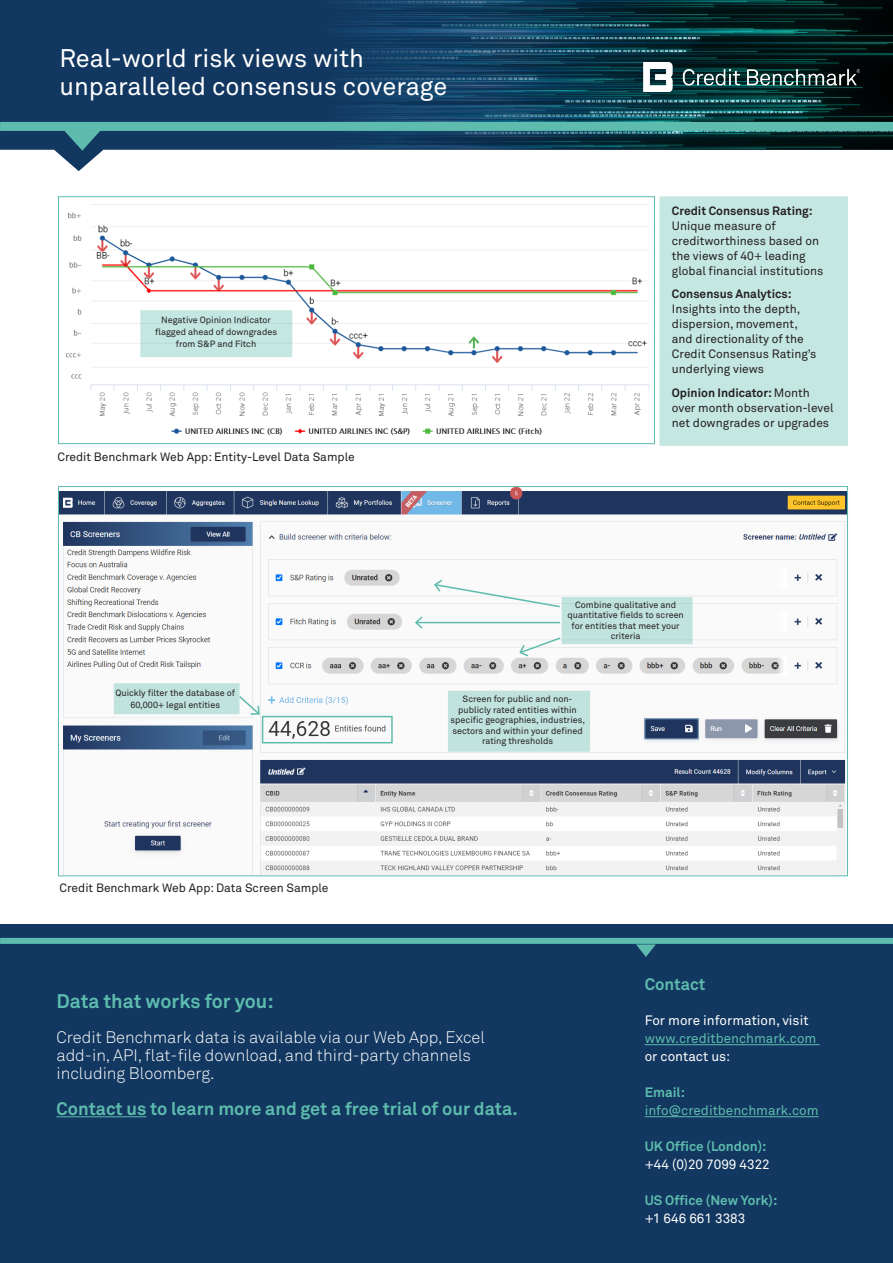
<style>
.page{position:relative;width:893px;height:1263px;background:#fff}
.page>*{position:absolute;margin:0;border:0;box-sizing:border-box;transform-origin:0 0}
.t1{font:25.2px/27.2px "Akkurat Pro";color:#fff}
.Subtitles{font:700 19.5px "Akkurat Pro";color:#5dbcad}
.Body_Copy{font:700 18px "Akkurat Pro";color:#5dbcad}
.Body_Copy-2{font:16.5px/18px "Akkurat Light Pro";color:#fff}
.Subtitles-2{font:700 16.5px "Akkurat Pro";color:#5dbcad}
.Body_Copy-3{font:13.5px/18px "Akkurat Pro";color:#fff}
.Body_Copy-4{font:700 13.5px "Akkurat Pro";color:#5dbcad}
.Body_Copy-5{font:13.5px "Akkurat Pro";color:#5dbcad}
.Sub_Sub_Titles{font:12px/15px "Akkurat Pro";color:#231f20}
.Body_Copy-6{font:12px "Akkurat Pro";color:#231f20}
.Sub_Sub_Titles-2{font:9px/10.5px "Akkurat Pro";color:#231f20;text-align:center}
.s1{font-weight:700}
.s2{color:#5dbcad}
</style>
<div class="page">
<img style="left:65px;top:204px;width:585px;height:231px">
<div style="left:58px;top:196px;width:597px;height:248px;border:1px solid #5dbcad"></div>
<div style="left:0;top:924px;width:893px;height:339px;background:#123760"></div>
<hr style="left:56px;top:1116px;width:90px;height:1px;background:#5dbcad">
<hr style="left:645px;top:1044px;width:174px;height:1px;background:#5dbcad">
<hr style="left:645px;top:1116px;width:174px;height:1px;background:#5dbcad">
<div style="left:0;top:938px;width:893px;height:6px;background:#5dbcad"></div>
<svg style="left:636px;top:944px;width:20px;height:13px"></svg>
<svg style="left:0;top:0;width:246px;height:171px;background:#2e4f73"></svg>
<img style="left:246px;top:0;width:647px;height:150px">
<div style="left:0;top:122px;width:893px;height:9px;background:#5dbcad"></div>
<svg style="left:64px;top:131px;width:37px;height:20px"></svg>
<img style="left:644px;top:63px;width:216px;height:29px">
<img style="left:60px;top:488px;width:786px;height:386px">
<div style="left:659px;top:196px;width:189px;height:250px;background:#c5e7e1"></div>
<svg style="left:238px;top:694px;width:23px;height:22px"></svg>
<div style="left:140px;top:310px;width:152px;height:47px;background:#c5e7e1"></div>
<div style="left:114px;top:683px;width:126px;height:31px;background:#c1e3de"></div>
<div style="left:262px;top:716px;width:131px;height:27px;border:2px solid #5dbcad"></div>
<div style="left:562px;top:597px;width:131px;height:47px;background:#c1e3de"></div>
<div style="left:448px;top:691px;width:142px;height:61px;background:#c1e3de"></div>
<svg style="left:518px;top:636px;width:44px;height:22px"></svg>
<svg style="left:433px;top:578px;width:128px;height:30px"></svg>
<hr style="left:416px;top:622px;width:144px;height:1px;background:#5dbcad">
<svg style="left:414px;top:615px;width:10px;height:15px"></svg>
<p class="t1" style="left:60px;top:46px;width:389px">Real-world risk views with unparalleled consensus coverage</p>
<p class="Sub_Sub_Titles-2" style="left:155px;top:314px;width:123px;line-height:12px">Negative Opinion Indicator flagged ahead of downgrades from S&amp;P and Fitch</p>
<p class="Body_Copy-6" style="left:57px;top:450px;width:299px">Credit Benchmark Web App: Entity-Level Data Sample</p>
<p class="Sub_Sub_Titles" style="left:672px;top:204px;width:153px"><span class="s1">Credit Consensus Rating:<br></span>Unique measure of creditworthiness based on the views of 40+ leading global financial institutions</p>
<p class="Sub_Sub_Titles" style="left:672px;top:287px;width:146px"><span class="s1">Consensus Analytics:<br></span>Insights into the depth, dispersion, movement, and directionality of the<br>Credit Consensus Rating’s underlying views</p>
<p class="Sub_Sub_Titles" style="left:672px;top:386px;width:163px"><span class="s1">Opinion Indicator:</span> Month over month observation-level net downgrades or upgrades</p>
<p class="Sub_Sub_Titles-2" style="left:567px;top:600px;width:118px">Combine qualitative and quantitative fields to screen for entities that meet your criteria</p>
<p class="Sub_Sub_Titles-2" style="left:115px;top:688px;width:121px">Quickly filter the database of</p>
<p class="Sub_Sub_Titles-2" style="left:130px;top:700px;width:91px">60,000+ legal entities</p>
<p class="Body_Copy-6" style="left:60px;top:881px;width:271px">Credit Benchmark Web App: Data Screen Sample</p>
<p class="Sub_Sub_Titles-2" style="left:451px;top:694px;width:136px">Screen for public and non&shy;publicly rated entities within specific geographies, industries, sectors and within your defined rating thresholds</p>
<p class="Subtitles" style="left:56px;top:989px;width:219px">Data that works for you:</p>
<p class="Body_Copy-2" style="left:56px;top:1029px;width:430px">Credit Benchmark data is available via our Web App, Excel add-in, API, flat-file download, and third-party channels including Bloomberg.</p>
<p class="Body_Copy" style="left:56px;top:1097px;width:463px">Contact us to learn more and get a free trial of our data.</p>
<p class="Subtitles-2" style="left:645px;top:974px;width:62px">Contact</p>
<p class="Body_Copy-3" style="left:645px;top:1012px;width:173px">For more information, visit <span class="s2">www.creditbenchmark.com </span>or contact us:</p>
<p class="Body_Copy-4" style="left:645px;top:1084px;width:42px">Email:</p>
<p class="Body_Copy-5" style="left:645px;top:1102px;width:175px">info@creditbenchmark.com</p>
<p class="Body_Copy-4" style="left:645px;top:1138px;width:123px">UK Office (London):</p>
<p class="Body_Copy-3" style="left:645px;top:1156px;width:127px">+44 (0)20 7099 4322</p>
<p class="Body_Copy-4" style="left:645px;top:1192px;width:134px">US Office (New York):</p>
<p class="Body_Copy-3" style="left:645px;top:1210px;width:102px">+1 646 661 3383</p>
</div>
